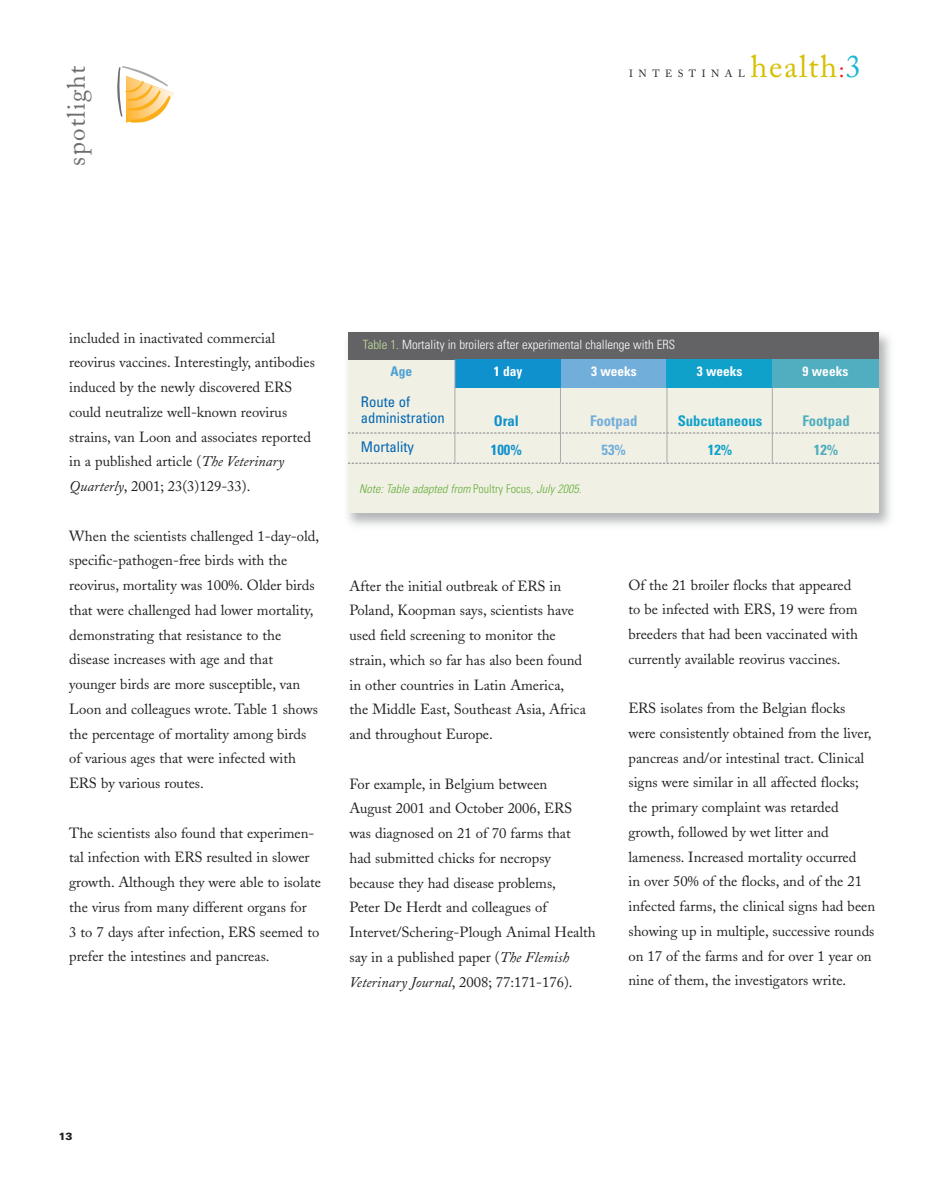
<style>
.page{position:relative;width:945px;height:1188px;background:#fff}
.page>*{position:absolute;margin:0;border:0;box-sizing:border-box;transform-origin:0 0}
.t1{font:31.5px "Adobe Caslon";letter-spacing:.05em;color:#d6c002}
.t2{font:25.2px "Adobe Caslon";letter-spacing:.05em;color:#6c6d70}
.t3{font:14.7px/24.8px "Adobe Caslon";color:#231f20}
.t4{font:condensed 14.7px/15.8px "Univers";color:#0166b3}
.t5{font:700 condensed 14.7px/29.4px "Univers";color:#10a1cb;text-align:center}
.t6{font:700 condensed 14.7px/29.4px "Univers";color:#72aeda;text-align:center}
.t7{font:700 condensed 14.7px/29.4px "Univers";color:#50aec0;text-align:center}
.t8{font:700 condensed 14.7px/29.4px "Univers";color:#0f91cd}
.t9{font:700 condensed 13.35px "Univers";color:#fff}
.t10{font:700 condensed 13.35px "Univers";color:#4ba1d5}
.t11{font:300 condensed 12.75px "Univers";color:#fff}
.t12{font:italic 300 condensed 12px "Univers";color:#66ae3d}
.t13{font:900 10.5px "Univers";color:#231f20}
.t14{font:10.35px "Adobe Caslon";letter-spacing:.535em;color:#231f20}
.s1{font-size:22.65px;color:#ee1d23}
.s2{color:#1cb7d2}
.s3{font-style:italic}
.s4{color:#c4df9b}
.s5{font-style:normal}
</style>
<div class="page">
<div style="left:348px;top:358px;width:531px;height:155px;background:#f1f0e4"></div>
<div style="left:348px;top:332px;width:531px;height:28px;background:#636366"></div>
<svg style="left:348px;top:433px;width:531px;height:1px"></svg>
<svg style="left:348px;top:463px;width:531px;height:1px"></svg>
<div style="left:455px;top:359px;width:107px;height:29px;background:#0f91cd"></div>
<div style="left:561px;top:359px;width:106px;height:29px;background:#72aeda"></div>
<div style="left:667px;top:359px;width:106px;height:29px;background:#10a1cb"></div>
<div style="left:772px;top:359px;width:107px;height:29px;background:#50aec0"></div>
<hr style="left:455px;top:360px;width:1px;height:103px;background:#a8a9ad">
<hr style="left:560px;top:388px;width:1px;height:75px;background:#a8a9ad">
<hr style="left:667px;top:388px;width:1px;height:75px;background:#a8a9ad">
<hr style="left:772px;top:388px;width:1px;height:75px;background:#a8a9ad">
<svg style="left:126px;top:76px;width:48px;height:47px"></svg>
<h1 class="t1" style="left:751px;top:54px;width:112px">health<span class="s1">:</span><span class="s2">3</span></h1>
<h2 class="t2" style="left:67px;top:166px;width:101px;rotate:-90deg">spotlight</h2>
<p class="t14" style="left:629px;top:69px;width:117px">INTESTINAL</p>
<p class="t3" style="left:69px;top:327px;width:247px">included in inactivated commercial reovirus vaccines. Interestingly, antibodies induced by the newly discovered ERS could neutralize well-known reovirus strains, van Loon and associates reported in a published article (<span class="s3">The Veterinary Quarterly</span>, 2001; 23(3)129-33).</p>
<p class="t3" style="left:69px;top:525px;width:251px">When the scientists challenged 1-day-old, specific-pathogen-free birds with the reovirus, mortality was 100%. Older birds that were challenged had lower mortality, demonstrating that resistance to the disease increases with age and that younger birds are more susceptible, van Loon and colleagues wrote. Table 1 shows the percentage of mortality among birds of various ages that were infected with ERS by various routes.</p>
<p class="t3" style="left:69px;top:822px;width:253px">The scientists also found that experimen&shy;tal infection with ERS resulted in slower growth. Although they were able to isolate the virus from many different organs for<br>3 to 7 days after infection, ERS seemed to prefer the intestines and pancreas.</p>
<p class="t11" style="left:363px;top:339px;width:314px"><span class="s4">Table 1.</span> Mortality in broilers after experimental challenge with ERS</p>
<p class="t10" style="left:391px;top:367px;width:23px">Age</p>
<p class="t9" style="left:494px;top:367px;width:30px">1 day</p>
<p class="t9" style="left:591px;top:367px;width:47px">3 weeks</p>
<p class="t9" style="left:697px;top:367px;width:47px">3 weeks</p>
<p class="t9" style="left:803px;top:367px;width:47px">9 weeks</p>
<p class="t4" style="left:361px;top:396px;width:85px">Route of administration</p>
<p class="t4" style="left:361px;top:440px;width:54px">Mortality</p>
<p class="t8" style="left:491px;top:407px;width:32px">Oral<br>100%</p>
<p class="t6" style="left:590px;top:407px;width:49px">Footpad<br>53%</p>
<p class="t5" style="left:678px;top:407px;width:86px">Subcutaneous<br>12%</p>
<p class="t7" style="left:802px;top:407px;width:49px">Footpad<br>12%</p>
<p class="t12" style="left:359px;top:484px;width:224px">Note: Table adapted from <span class="s5">Poultry Focus</span>, July 2005.</p>
<p class="t3" style="left:349px;top:575px;width:238px">After the initial outbreak of ERS in Poland, Koopman says, scientists have used field screening to monitor the strain, which so far has also been found in other countries in Latin America, the Middle East, Southeast Asia, Africa and throughout Europe.</p>
<p class="t3" style="left:349px;top:773px;width:248px">For example, in Belgium between<br>August 2001 and October 2006, ERS was diagnosed on 21 of 70 farms that had submitted chicks for necropsy because they had disease problems,<br>Peter De Herdt and colleagues of Intervet/Schering-Plough Animal Health say in a published paper (<span class="s3">The Flemish Veterinary Journal</span>, 2008; 77:171-176).</p>
<p class="t3" style="left:629px;top:574px;width:231px">Of the 21 broiler flocks that appeared to be infected with ERS, 19 were from breeders that had been vaccinated with currently available reovirus vaccines.</p>
<p class="t3" style="left:629px;top:698px;width:248px">ERS isolates from the Belgian flocks were consistently obtained from the liver, pancreas and/or intestinal tract. Clinical signs were similar in all affected flocks; the primary complaint was retarded growth, followed by wet litter and lameness. Increased mortality occurred<br>in over 50% of the flocks, and of the 21 infected farms, the clinical signs had been showing up in multiple, successive rounds on 17 of the farms and for over 1 year on nine of them, the investigators write.</p>
<p class="t13" style="left:59px;top:1132px;width:16px">13</p>
</div>
